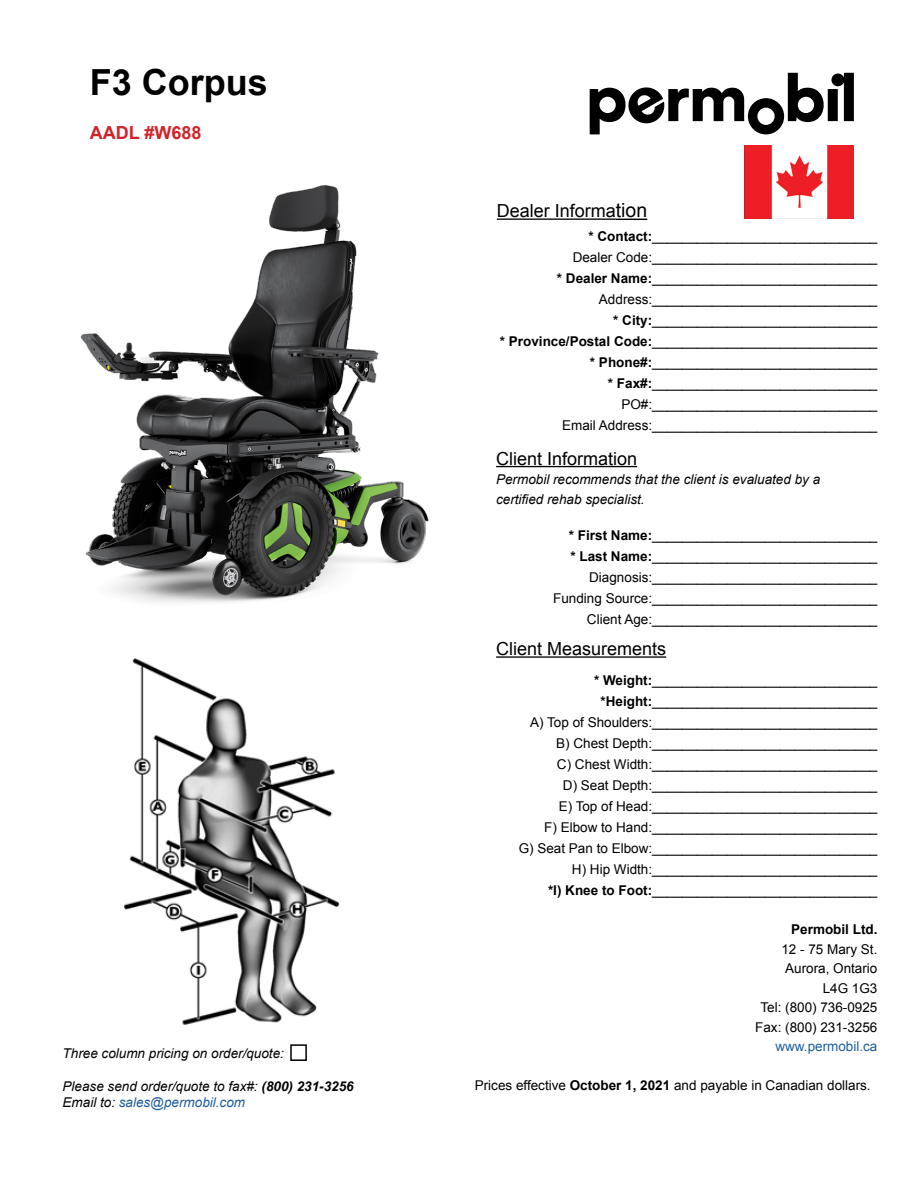
<style>
.page{position:relative;width:918px;height:1188px;background:#fff}
.page>*{position:absolute;margin:0;border:0;box-sizing:border-box;transform-origin:0 0}
.t1{font:700 36px "Arial";color:#000}
.t2{font:18px "Arial";color:#000}
.t3{font:700 18px "Arial";color:#d2232a}
.t4{font:13.5px/21px "Arial";color:#000;text-align:right}
.t5{font:italic 13.5px/19.5px "Arial";color:#000}
.t6{font:13.5px "Arial";color:#205e9e}
.t7{font:700 13.5px "Arial";color:#000}
.s1{font-weight:700}
.s2{color:#215e9e}
.s3{font-size:19.5px}
</style>
<div class="page">
<img style="left:80px;top:185px;width:349px;height:418px">
<svg style="left:590px;top:73px;width:264px;height:61px"></svg>
<img style="left:745px;top:146px;width:109px;height:72px">
<img style="left:123px;top:658px;width:217px;height:367px">
<hr style="left:497px;top:218px;width:119px;height:2px;background:#000">
<hr style="left:616px;top:219px;width:31px;height:1px;background:#000">
<hr style="left:496px;top:466px;width:141px;height:1px;background:#000">
<hr style="left:496px;top:656px;width:170px;height:2px;background:#000">
<div style="left:290px;top:1044px;width:17px;height:17px;border:2px solid #000"></div>
<h1 class="t1" style="left:90px;top:59px;width:180px">F3 Corpus</h1>
<h2 class="t3" style="left:90px;top:120px;width:113px">AADL #W688</h2>
<p class="t5" style="left:63px;top:1044px;width:223px">Three column pricing on order/quote:</p>
<p class="t5" style="left:63px;top:1078px;width:293px;line-height:16.2px">Please send order/quote to fax#: <span class="s1">(800) 231-3256<br></span>Email to: <span class="s2">sales@permobil.com</span></p>
<h2 class="t2" style="left:497px;top:199px;width:152px">Dealer Informa<span class="s3">tion</span></h2>
<p class="t4" style="left:500px;top:226px;width:379px"><span class="s1">* Contact:</span>______________________________<br>Dealer Code:______________________________<br><span class="s1">* Dealer Name:</span>______________________________ Address:______________________________<br><span class="s1">* City:</span>______________________________<br><span class="s1">* Province/Postal Code:</span>______________________________ <span class="s1">* Phone#:</span>______________________________<br><span class="s1">* Fax#:</span>______________________________ PO#:______________________________<br>Email Address:______________________________</p>
<h2 class="t2" style="left:496px;top:447px;width:143px">Client Information</h2>
<p class="t5" style="left:496px;top:470px;width:326px">Permobil recommends that the client is evaluated by a certified rehab specialist.</p>
<p class="t4" style="left:553px;top:525px;width:326px"><span class="s1">* First Name:</span>______________________________<br><span class="s1">* Last Name:</span>______________________________ Diagnosis:______________________________ Funding Source:______________________________ Client Age:______________________________</p>
<h2 class="t2" style="left:496px;top:637px;width:172px">Client Measurements</h2>
<p class="t4" style="left:519px;top:670px;width:360px"><span class="s1">* Weight:</span>______________________________ <span class="s1">*Height:</span>______________________________<br>A) Top of Shoulders:______________________________ B) Chest Depth:______________________________<br>C) Chest Width:______________________________<br>D) Seat Depth:______________________________<br>E) Top of Head:______________________________<br>F) Elbow to Hand:______________________________<br>G) Seat Pan to Elbow:______________________________ H) Hip Width:______________________________<br><span class="s1">*I) Knee to Foot:</span>______________________________</p>
<p class="t7" style="left:791px;top:921px;width:88px">Permobil Ltd.</p>
<p class="t4" style="left:755px;top:939px;width:124px;line-height:19.5px">12 - 75 Mary St.<br>Aurora, Ontario<br>L4G 1G3<br>Tel: (800) 736-0925<br>Fax: (800) 231-3256</p>
<p class="t6" style="left:775px;top:1038px;width:104px">www.permobil.ca</p>
<p class="t4" style="left:475px;top:1075px;width:397px">Prices effective <span class="s1">October 1, 2021</span> and payable in Canadian dollars.</p>
</div>
